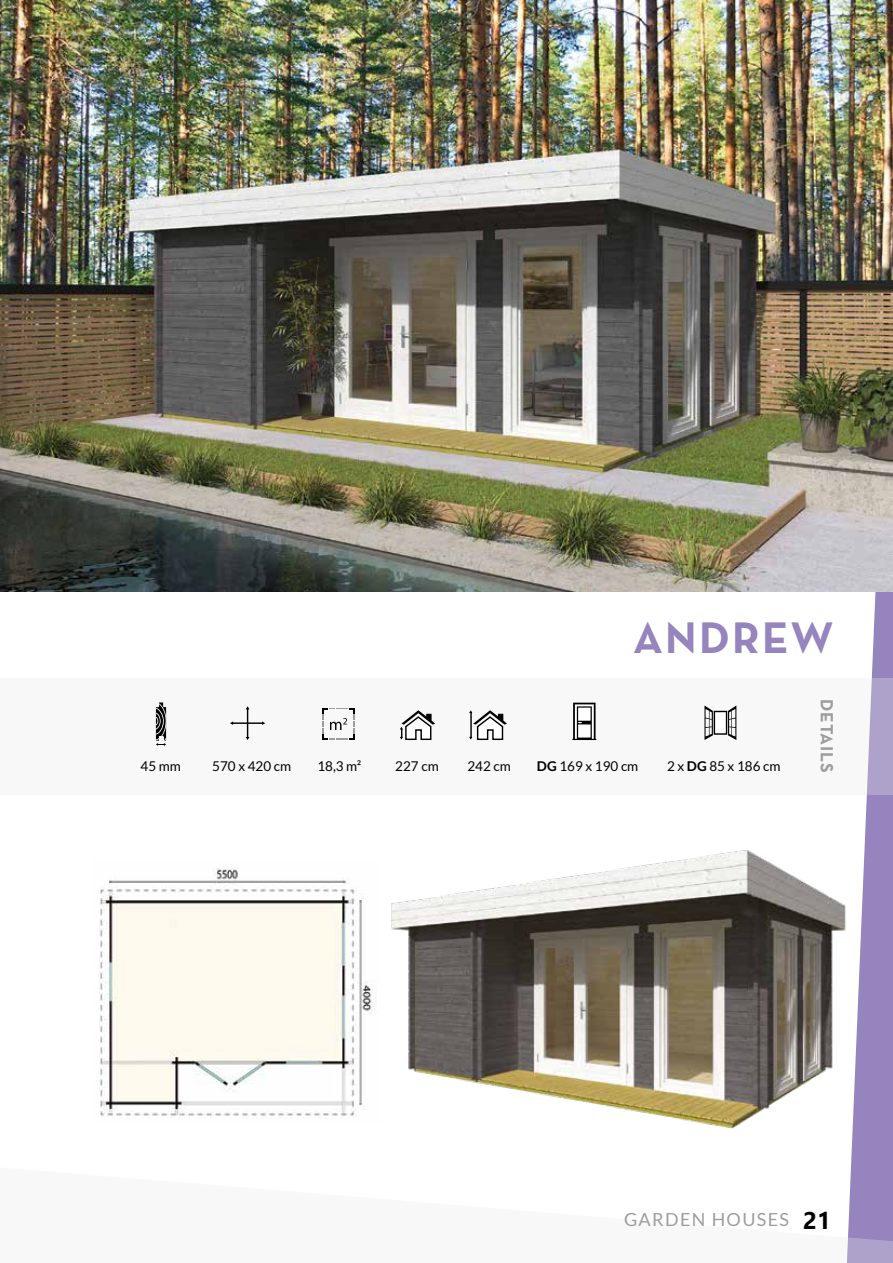
<style>
.page{position:relative;width:893px;height:1263px;background:#fff}
.page>*{position:absolute;margin:0;border:0;box-sizing:border-box;transform-origin:0 0}
.t1{font:700 45px "Neutra Text";letter-spacing:.05em;color:#9584bd}
.t2{font:700 24px "Segoe UI";color:#000}
.t3{font:18px "Lato";letter-spacing:.075em;color:#9c9d9d}
.t4{font:700 18px "Neutra Text";letter-spacing:.05em;color:#9c9d9d}
.t5{font:13.5px "Lato";color:#000}
.s1{font-weight:700}
</style>
<div class="page">
<svg style="left:847px;top:591px;width:46px;height:576px"></svg>
<svg style="left:846px;top:1167px;width:47px;height:96px;background:#a192c3"></svg>
<div style="left:0;top:678px;width:893px;height:117px;background:#f8f8f8"></div>
<svg style="left:246px;top:706px;width:3px;height:34px"></svg>
<hr style="left:233px;top:722px;width:30px;height:2px;background:#000">
<svg style="left:322px;top:708px;width:33px;height:32px"></svg>
<svg style="left:156px;top:702px;width:10px;height:44px"></svg>
<svg style="left:572px;top:703px;width:25px;height:37px"></svg>
<div style="left:714px;top:711px;width:12px;height:23px;background:#fff"></div>
<div style="left:714px;top:711px;width:13px;height:24px;border:1px solid #000"></div>
<svg style="left:728px;top:705px;width:8px;height:35px"></svg>
<svg style="left:704px;top:705px;width:9px;height:35px"></svg>
<svg style="left:469px;top:710px;width:38px;height:30px"></svg>
<svg style="left:400px;top:710px;width:35px;height:30px"></svg>
<img style="left:0;top:0;width:893px;height:591px">
<img style="left:100px;top:868px;width:250px;height:250px">
<img style="left:350px;top:792px;width:531px;height:390px">
<hr style="left:0;top:679px;width:1px;height:116px;background:#e9e9e9">
<h1 class="t1" style="left:633px;top:610px;width:202px">ANDREW</h1>
<p class="t5" style="left:141px;top:758px;width:42px">45 mm</p>
<p class="t5" style="left:212px;top:758px;width:80px">570 x 420 cm</p>
<p class="t5" style="left:317px;top:758px;width:46px">18,3 m²</p>
<p class="t5" style="left:395px;top:758px;width:45px">227 cm</p>
<p class="t5" style="left:467px;top:758px;width:45px">242 cm</p>
<p class="t5" style="left:537px;top:758px;width:103px"><span class="s1">DG</span> 169 x 190 cm</p>
<p class="t5" style="left:667px;top:758px;width:115px">2 x <span class="s1">DG</span> 85 x 186 cm</p>
<h3 class="t4" style="left:838px;top:699px;width:76px;rotate:90deg">DETAILS</h3>
<h3 class="t3" style="left:624px;top:1209px;width:166px">GARDEN HOUSES</h3>
<h2 class="t2" style="left:803px;top:1198px;width:29px">21</h2>
</div>
